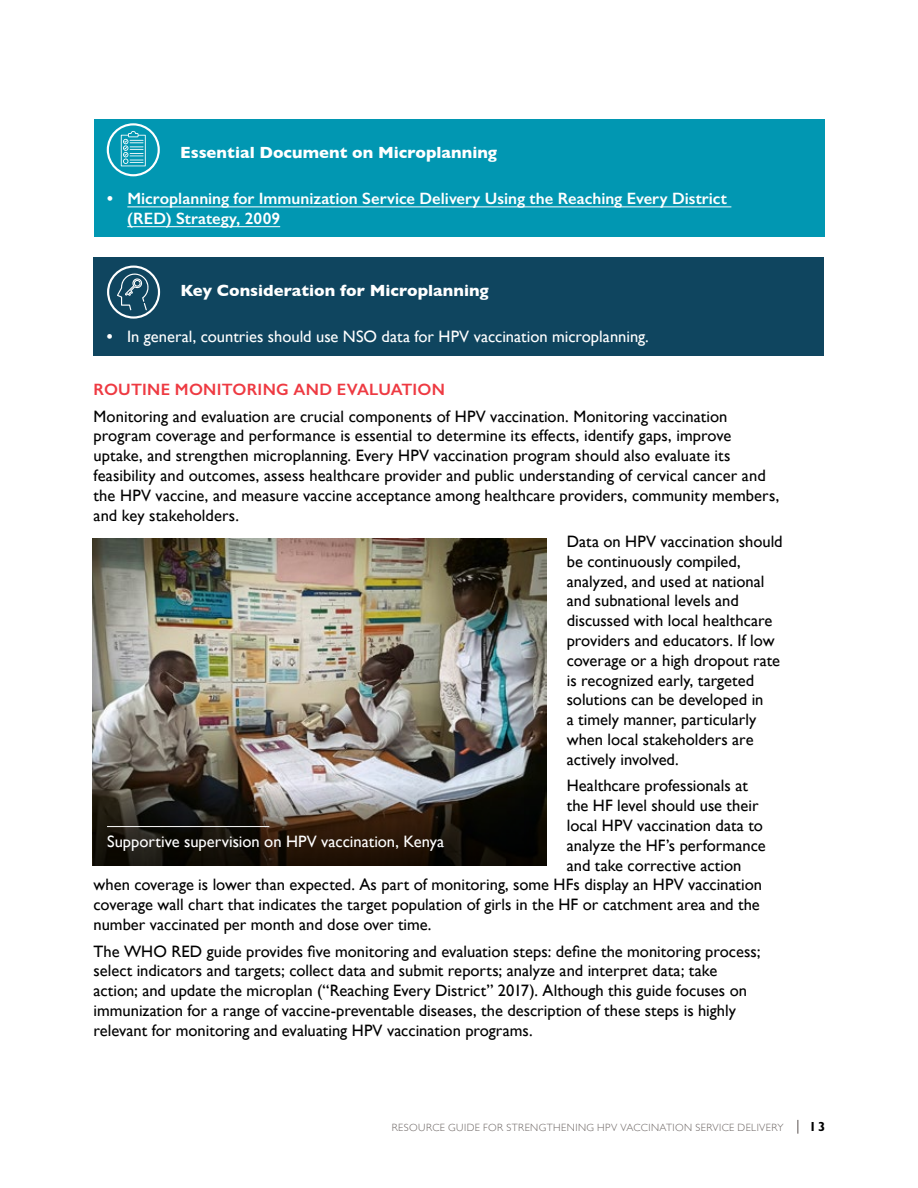
<style>
.page{position:relative;width:918px;height:1188px;background:#fff}
.page>*{position:absolute;margin:0;border:0;box-sizing:border-box;transform-origin:0 0}
.t1{font:16.5px/19.8px "Gill Sans";color:#000}
.t2{font:16.5px "Gill Sans";color:#fff}
.t3{font:600 16.5px/19.8px "Gill Sans";color:#fff}
.t4{font:700 16.5px "Gill Sans";color:#fff}
.t5{font:600 16.5px "Gill Sans";letter-spacing:.015em;color:#ee3a42}
.t6{font:700 13.2px "Gill Sans Std";color:#000}
.t7{font:300 10.5px "Gill Sans";letter-spacing:.04em;color:#6c6563}
.s1{font-family:"Gill Sans Std";font-weight:700}
</style>
<div class="page">
<svg style="left:797px;top:1120px;width:1px;height:14px"></svg>
<img style="left:93px;top:538px;width:454px;height:328px">
<svg style="left:94px;top:784px;width:453px;height:82px;background:#332d26"></svg>
<hr style="left:107px;top:826px;width:162px;height:1px;background:#fff">
<div style="left:94px;top:119px;width:730px;height:118px;background:#0197b2"></div>
<hr style="left:127px;top:207px;width:604px;height:1px;background:#fff">
<hr style="left:127px;top:226px;width:153px;height:1px;background:#fff">
<svg style="left:107px;top:123px;width:53px;height:53px"></svg>
<div style="left:93px;top:258px;width:731px;height:98px;background:#0f455f"></div>
<svg style="left:107px;top:266px;width:53px;height:53px"></svg>
<p class="t4" style="left:180px;top:139px;width:319px">Essential Document on Microplanning</p>
<p class="t3" style="left:127px;top:188px;width:601px;text-indent:-20px"><span class="s1">•</span> Microplanning for Immunization Service Delivery Using the Reaching Every District (RED) Strategy, 2009</p>
<p class="t4" style="left:180px;top:277px;width:310px">Key Consideration for Microplanning</p>
<p class="t2" style="left:107px;top:327px;width:543px"><span class="s1">•</span> In general, countries should use NSO data for HPV vaccination microplanning.</p>
<p class="t5" style="left:94px;top:379px;width:353px">ROUTINE MONITORING AND EVALUATION</p>
<p class="t1" style="left:94px;top:406px;width:687px">Monitoring and evaluation are crucial components of HPV vaccination. Monitoring vaccination program coverage and performance is essential to determine its effects, identify gaps, improve uptake, and strengthen microplanning. Every HPV vaccination program should also evaluate its feasibility and outcomes, assess healthcare provider and public understanding of cervical cancer and the HPV vaccine, and measure vaccine acceptance among healthcare providers, community members, and key stakeholders.</p>
<p class="t1" style="left:567px;top:531px;width:217px">Data on HPV vaccination should be continuously compiled, analyzed, and used at national and subnational levels and discussed with local healthcare providers and educators. If low coverage or a high dropout rate is recognized early, targeted solutions can be developed in<br>a timely manner, particularly when local stakeholders are actively involved.</p>
<p class="t1" style="left:567px;top:776px;width:183px">Healthcare professionals at</p>
<p class="t1" style="left:567px;top:796px;width:193px">the HF level should use their</p>
<p class="t1" style="left:567px;top:815px;width:198px">local HPV vaccination data to</p>
<p class="t1" style="left:567px;top:835px;width:200px">analyze the HF’s performance</p>
<p class="t1" style="left:567px;top:855px;width:176px">and take corrective action</p>
<p class="t1" style="left:94px;top:875px;width:670px">when coverage is lower than expected. As part of monitoring, some HFs display an HPV vaccination</p>
<p class="t1" style="left:94px;top:895px;width:668px">coverage wall chart that indicates the target population of girls in the HF or catchment area and the</p>
<p class="t1" style="left:94px;top:914px;width:340px">number vaccinated per month and dose over time.</p>
<p class="t1" style="left:94px;top:941px;width:668px">The WHO RED guide provides five monitoring and evaluation steps: define the monitoring process; select indicators and targets; collect data and submit reports; analyze and interpret data; take action; and update the microplan (“Reaching Every District” 2017). Although this guide focuses on immunization for a range of vaccine-preventable diseases, the description of these steps is highly relevant for monitoring and evaluating HPV vaccination programs.</p>
<p class="t2" style="left:107px;top:832px;width:339px">Supportive supervision on HPV vaccination, Kenya</p>
<p class="t7" style="left:392px;top:1119px;width:393px">RESOURCE GUIDE FOR STRENGTHENING HPV VACCINATION SERVICE DELIVERY</p>
<p class="t6" style="left:809px;top:1119px;width:18px">13</p>
</div>
